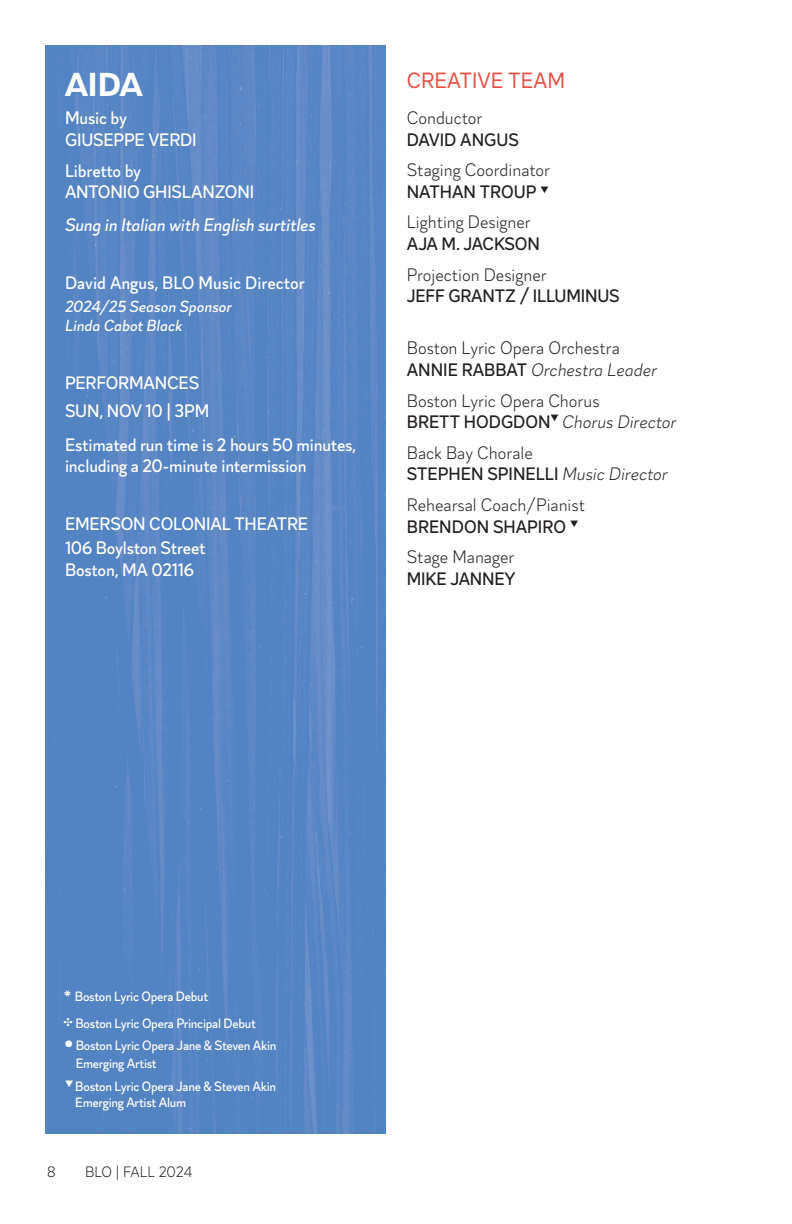
<style>
.page{position:relative;width:792px;height:1224px;background:#fff}
.page>*{position:absolute;margin:0;border:0;box-sizing:border-box;transform-origin:0 0}
.t1{font:600 32px "Urbane";color:#fff}
.t2{font:22px "Magdelin Text";color:#e65045}
.t3{font:500 18px/21.6px "Magdelin";letter-spacing:-.01em;color:#fff}
.t4{font:300 18px/21.6px "Magdelin";color:#231f20}
.t5{font:500 18px/21.6px "Magdelin";letter-spacing:-.005em;color:#231f20}
.t6{font:italic 500 18px "Magdelin";letter-spacing:-.01em;color:#fff}
.t7{font:italic 500 16px/19.6px "Magdelin";color:#fff}
.t8{font:300 15px "Magdelin";letter-spacing:-.015em;color:#231f20}
.t9{font:500 13.6px/18px "Magdelin";letter-spacing:-.02em;color:#fff}
.s1{font-weight:300}
.s2{font-weight:500}
.s3{font-style:italic}
.s4{font-weight:300;font-style:italic}
</style>
<div class="page">
<img style="left:45px;top:45px;width:340px;height:1089px">
<svg style="left:64px;top:990px;width:7px;height:7px"></svg>
<svg style="left:64px;top:1017px;width:8px;height:9px"></svg>
<p class="t1" style="left:65px;top:63px;width:79px">AIDA</p>
<p class="t3" style="left:65px;top:108px;width:133px">Music by<br>GIUSEPPE VERDI</p>
<p class="t3" style="left:65px;top:160px;width:191px">Libretto by<br>ANTONIO GHISLANZONI</p>
<p class="t6" style="left:65px;top:215px;width:252px">Sung in Italian with English surtitles</p>
<p class="t3" style="left:65px;top:272px;width:241px">David Angus, BLO Music Director</p>
<p class="t7" style="left:65px;top:297px;width:168px">2024/25 Season Sponsor<br>Linda Cabot Black</p>
<p class="t3" style="left:65px;top:373px;width:136px">PERFORMANCES</p>
<p class="t3" style="left:65px;top:401px;width:146px">SUN, NOV 10 | 3PM</p>
<p class="t3" style="left:65px;top:434px;width:293px">Estimated run time is 2 hours 50 minutes, including a 20-minute intermission</p>
<p class="t3" style="left:65px;top:513px;width:245px">EMERSON COLONIAL THEATRE</p>
<p class="t3" style="left:65px;top:538px;width:142px">106 Boylston Street<br>Boston, MA 02116</p>
<p class="t2" style="left:407px;top:68px;width:160px">CREATIVE TEAM</p>
<p class="t5" style="left:407px;top:108px;width:114px"><span class="s1">Conductor<br></span>DAVID ANGUS</p>
<p class="t4" style="left:407px;top:160px;width:145px">Staging Coordinator<br><span class="s2">NATHAN TROUP</span> ▼</p>
<p class="t4" style="left:407px;top:212px;width:135px">Lighting Designer<br><span class="s2">AJA M. JACKSON</span></p>
<p class="t5" style="left:407px;top:264px;width:215px"><span class="s1">Projection Designer<br></span>JEFF GRANTZ / ILLUMINUS</p>
<p class="t4" style="left:407px;top:338px;width:252px">Boston Lyric Opera Orchestra<br><span class="s2">ANNIE RABBAT</span> <span class="s3">Orchestra Leader</span></p>
<p class="t4" style="left:407px;top:390px;width:271px">Boston Lyric Opera Chorus<br><span class="s2">BRETT HODGDON</span>▼ <span class="s3">Chorus Director</span></p>
<p class="t5" style="left:407px;top:442px;width:262px"><span class="s1">Back Bay Chorale<br></span>STEPHEN SPINELLI <span class="s4">Music Director</span></p>
<p class="t4" style="left:407px;top:495px;width:180px">Rehearsal Coach/Pianist<br><span class="s2">BRENDON SHAPIRO</span> ▼</p>
<p class="t4" style="left:407px;top:547px;width:110px">Stage Manager<br><span class="s2">MIKE JANNEY</span></p>
<p class="t9" style="left:75px;top:988px;width:135px">Boston Lyric Opera Debut</p>
<p class="t9" style="left:75px;top:1015px;width:182px">Boston Lyric Opera Principal Debut</p>
<p class="t9" style="left:76px;top:1037px;width:202px;text-indent:-11px">● Boston Lyric Opera Jane &amp; Steven Akin<br>Emerging Artist</p>
<p class="t9" style="left:75px;top:1078px;width:202px;line-height:16.4px;text-indent:-10px">▼ Boston Lyric Opera Jane &amp; Steven Akin<br>Emerging Artist Alum</p>
<p class="t8" style="left:47px;top:1163px;width:10px">8</p>
<p class="t8" style="left:85px;top:1163px;width:109px">BLO | FALL 2024</p>
</div>
